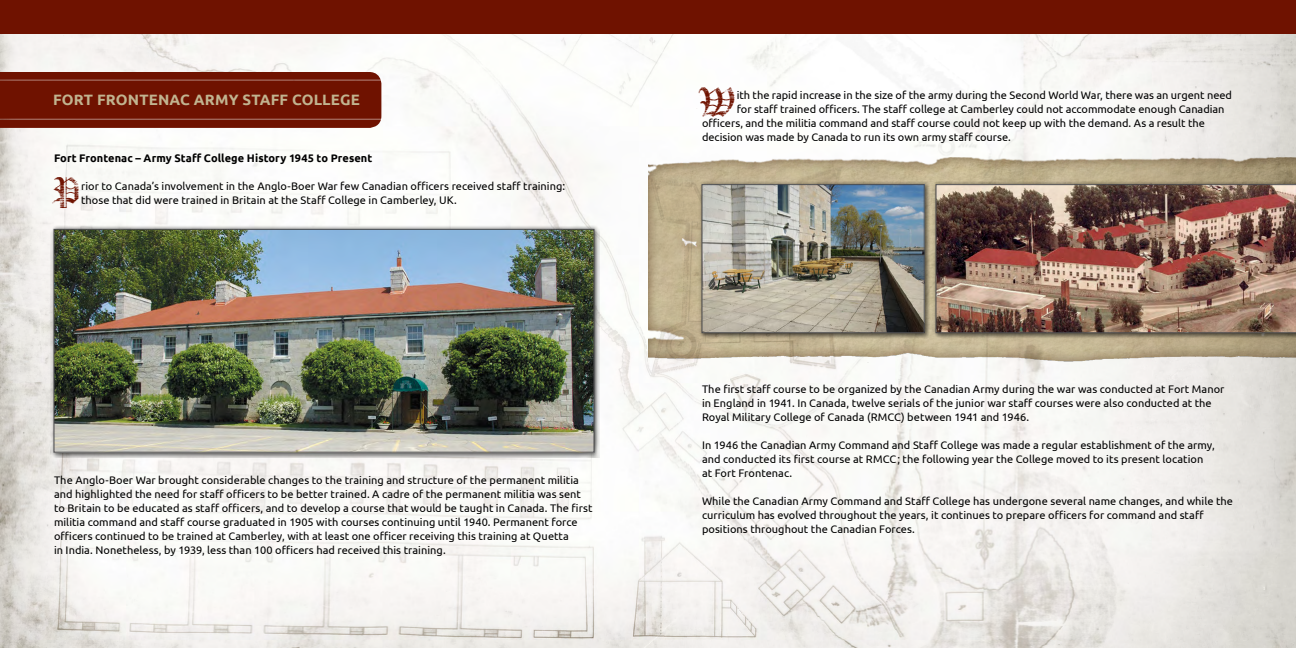
<style>
.page{position:relative;width:1296px;height:648px;background:#fff}
.page>*{position:absolute;margin:0;border:0;box-sizing:border-box;transform-origin:0 0}
.Body{font:38px "Faith Collapsing";color:#6f1200}
.t1{font:700 15px "Ubuntu";letter-spacing:.01em;color:#c1b490}
.Body-2{font:11px/14px "Ubuntu";color:#000}
.Body-3{font:700 11px "Ubuntu";letter-spacing:.005em;color:#000}
</style>
<div class="page">
<img style="left:0;top:34px;width:1296px;height:614px">
<img style="left:648px;top:158px;width:648px;height:204px">
<svg style="left:0;top:72px;width:381px;height:56px;background:#711705"></svg>
<div style="left:0;top:0;width:1296px;height:34px;background:#6f1200"></div>
<div style="left:50px;top:226px;width:550px;height:232px;background:#000;opacity:.73"></div>
<img style="left:56px;top:231px;width:536px;height:219px">
<div style="left:54px;top:229px;width:540px;height:223px;border:1px solid #4d4d4f"></div>
<div style="left:698px;top:181px;width:232px;height:157px;background:#000;opacity:.73"></div>
<img style="left:704px;top:187px;width:218px;height:144px">
<div style="left:702px;top:185px;width:222px;height:148px;border:1px solid #4d4d4f"></div>
<div style="left:932px;top:181px;width:364px;height:157px;background:#000;opacity:.73"></div>
<img style="left:936px;top:185px;width:360px;height:148px">
<h2 class="t1" style="left:53px;top:91px;width:308px">FORT FRONTENAC ARMY STAFF COLLEGE</h2>
<p class="Body-3" style="left:54px;top:151px;width:320px">Fort Frontenac – Army Staff College History 1945 to Present</p>
<p class="Body-2" style="left:81px;top:179px;width:486px">rior to Canada’s involvement in the Anglo-Boer War few Canadian officers received staff training: those that did were trained in Britain at the Staff College in Camberley, UK.</p>
<p class="Body" style="left:54px;top:174px;width:27px">P</p>
<p class="Body-2" style="left:54px;top:473px;width:540px">The Anglo-Boer War brought considerable changes to the training and structure of the permanent militia and highlighted the need for staff officers to be better trained. A cadre of the permanent militia was sent to Britain to be educated as staff officers, and to develop a course that would be taught in Canada. The first militia command and staff course graduated in 1905 with courses continuing until 1940. Permanent force officers continued to be trained at Camberley, with at least one officer receiving this training at Quetta<br>in India. Nonetheless, by 1939, less than 100 officers had received this training.</p>
<p class="Body" style="left:701px;top:82px;width:36px">W</p>
<p class="Body-2" style="left:737px;top:87px;width:497px">ith the rapid increase in the size of the army during the Second World War, there was an urgent need</p>
<p class="Body-2" style="left:737px;top:101px;width:489px">for staff trained officers. The staff college at Camberley could not accommodate enough Canadian</p>
<p class="Body-2" style="left:702px;top:115px;width:504px">officers, and the militia command and staff course could not keep up with the demand. As a result the</p>
<p class="Body-2" style="left:702px;top:129px;width:310px">decision was made by Canada to run its own army staff course.</p>
<p class="Body-2" style="left:702px;top:381px;width:524px">The first staff course to be organized by the Canadian Army during the war was conducted at Fort Manor in England in 1941. In Canada, twelve serials of the junior war staff courses were also conducted at the<br>Royal Military College of Canada (RMCC) between 1941 and 1946.</p>
<p class="Body-2" style="left:702px;top:437px;width:514px">In 1946 the Canadian Army Command and Staff College was made a regular establishment of the army, and conducted its first course at RMCC; the following year the College moved to its present location at Fort Frontenac.</p>
<p class="Body-2" style="left:702px;top:493px;width:533px">While the Canadian Army Command and Staff College has undergone several name changes, and while the curriculum has evolved throughout the years, it continues to prepare officers for command and staff positions throughout the Canadian Forces.</p>
</div>
